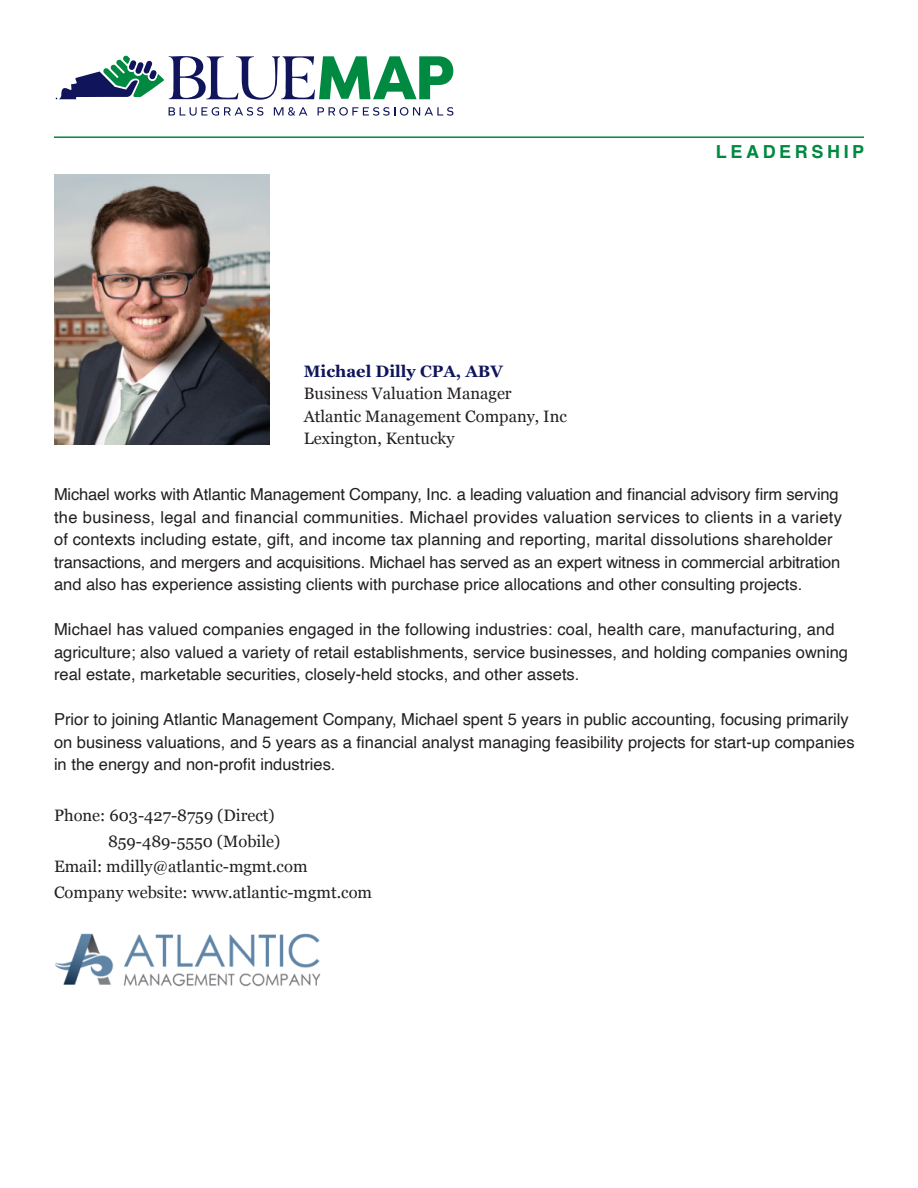
<style>
.page{position:relative;width:918px;height:1188px;background:#fff}
.page>*{position:absolute;margin:0;border:0;box-sizing:border-box;transform-origin:0 0}
.Page_Title{font:700 18px "Helvetica";letter-spacing:.2em;color:#008941}
.Info{font:16.5px/22.5px "Helvetica";color:#231f20}
.Info-2{font:16.5px/25.5px "Georgia";color:#231f20}
.Info_Title{font:16.5px/22.5px "Georgia";color:#231f20}
.s1{font-weight:700;color:#0f145b}
</style>
<div class="page">
<svg style="left:56px;top:55px;width:397px;height:61px"></svg>
<hr style="left:54px;top:136px;width:810px;height:2px;background:#008941">
<img style="left:55px;top:933px;width:266px;height:54px">
<img style="left:54px;top:175px;width:216px;height:270px">
<p class="Info_Title" style="left:304px;top:359px;width:265px"><span class="s1">Michael Dilly CPA, ABV<br></span>Business Valuation Manager<br>Atlantic Management Company, Inc<br>Lexington, Kentucky</p>
<p class="Page_Title" style="left:716px;top:141px;width:150px">LEADERSHIP</p>
<p class="Info" style="left:54px;top:484px;width:790px">Michael works with Atlantic Management Company, Inc. a leading valuation and financial advisory firm serving the business, legal and financial communities. Michael provides valuation services to clients in a variety of contexts including estate, gift, and income tax planning and reporting, marital dissolutions shareholder transactions, and mergers and acquisitions. Michael has served as an expert witness in commercial arbitration and also has experience assisting clients with purchase price allocations and other consulting projects.</p>
<p class="Info" style="left:54px;top:619px;width:796px">Michael has valued companies engaged in the following industries: coal, health care, manufacturing, and agriculture; also valued a variety of retail establishments, service businesses, and holding companies owning real estate, marketable securities, closely-held stocks, and other assets.</p>
<p class="Info" style="left:54px;top:709px;width:802px">Prior to joining Atlantic Management Company, Michael spent 5 years in public accounting, focusing primarily on business valuations, and 5 years as a financial analyst managing feasibility projects for start-up companies in the energy and non-profit industries.</p>
<p class="Info-2" style="left:54px;top:802px;width:222px">Phone: 603-427-8759 (Direct)</p>
<p class="Info-2" style="left:108px;top:828px;width:174px">859-489-5550 (Mobile)</p>
<p class="Info-2" style="left:54px;top:853px;width:320px">Email: mdilly@atlantic-mgmt.com<br>Company website: www.atlantic-mgmt.com</p>
</div>
